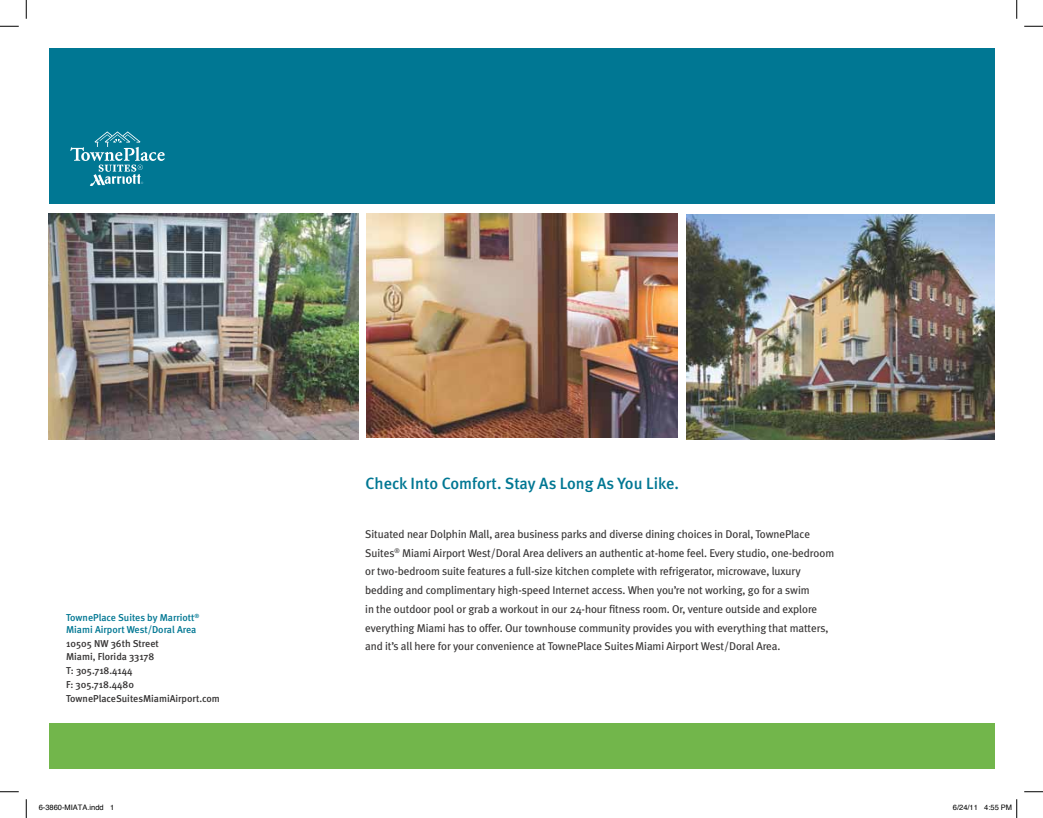
<style>
.page{position:relative;width:1043px;height:818px;background:#fff}
.page>*{position:absolute;margin:0;border:0;box-sizing:border-box;transform-origin:0 0}
.t1{font:500 16.25px "Meta";color:#007793}
.t2{font:11.25px/18.8px "Meta Plus";letter-spacing:-.01em;color:#373535}
.t3{font:500 10px/13.8px "Meta";color:#373535}
.t4{font:500 10px/12px "Meta";color:#007793}
.t5{font:7.5px "Helvetica";color:#000}
</style>
<div class="page">
<div style="left:49px;top:49px;width:945px;height:155px;background:#007793"></div>
<div style="left:49px;top:723px;width:945px;height:46px;background:#72b64b"></div>
<svg style="left:70px;top:131px;width:95px;height:55px"></svg>
<img style="left:686px;top:214px;width:308px;height:225px">
<img style="left:367px;top:214px;width:310px;height:224px">
<img style="left:49px;top:214px;width:309px;height:225px">
<svg style="left:0;top:25px;width:19px;height:2px"></svg>
<svg style="left:1024px;top:25px;width:18px;height:2px"></svg>
<svg style="left:0;top:791px;width:19px;height:1px"></svg>
<svg style="left:1024px;top:791px;width:18px;height:1px"></svg>
<svg style="left:25px;top:0;width:2px;height:19px"></svg>
<svg style="left:25px;top:799px;width:2px;height:19px"></svg>
<svg style="left:1016px;top:0;width:1px;height:19px"></svg>
<svg style="left:1016px;top:799px;width:1px;height:19px"></svg>
<p class="t4" style="left:66px;top:611px;width:135px">TownePlace Suites by Marriott<sup>®<br></sup>Miami Airport West/Doral Area</p>
<p class="t3" style="left:66px;top:636px;width:155px">10505 NW 36th Street<br>Miami, Florida 33178<br>T: 305.718.4144<br>F: 305.718.4480<br>TownePlaceSuitesMiamiAirport.com</p>
<h1 class="t1" style="left:365px;top:474px;width:315px">Check Into Comfort. Stay As Long As You Like.</h1>
<p class="t2" style="left:365px;top:524px;width:470px">Situated near Dolphin Mall, area business parks and diverse dining choices in Doral, TownePlace Suites<sup>®</sup> Miami Airport West/Doral Area delivers an authentic at-home feel. Every studio, one-bedroom or two-bedroom suite features a full-size kitchen complete with refrigerator, microwave, luxury bedding and complimentary high-speed Internet access. When you’re not working, go for a swim<br>in the outdoor pool or grab a workout in our 24-hour fitness room. Or, venture outside and explore everything Miami has to offer. Our townhouse community provides you with everything that matters, and it’s all here for your convenience at TownePlace SuitesMiami Airport West/Doral Area.</p>
<p class="t5" style="left:39px;top:802px;width:77px">6-3860-MIATA.indd 1</p>
<p class="t5" style="left:952px;top:802px;width:61px">6/24/11 4:55 PM</p>
</div>
